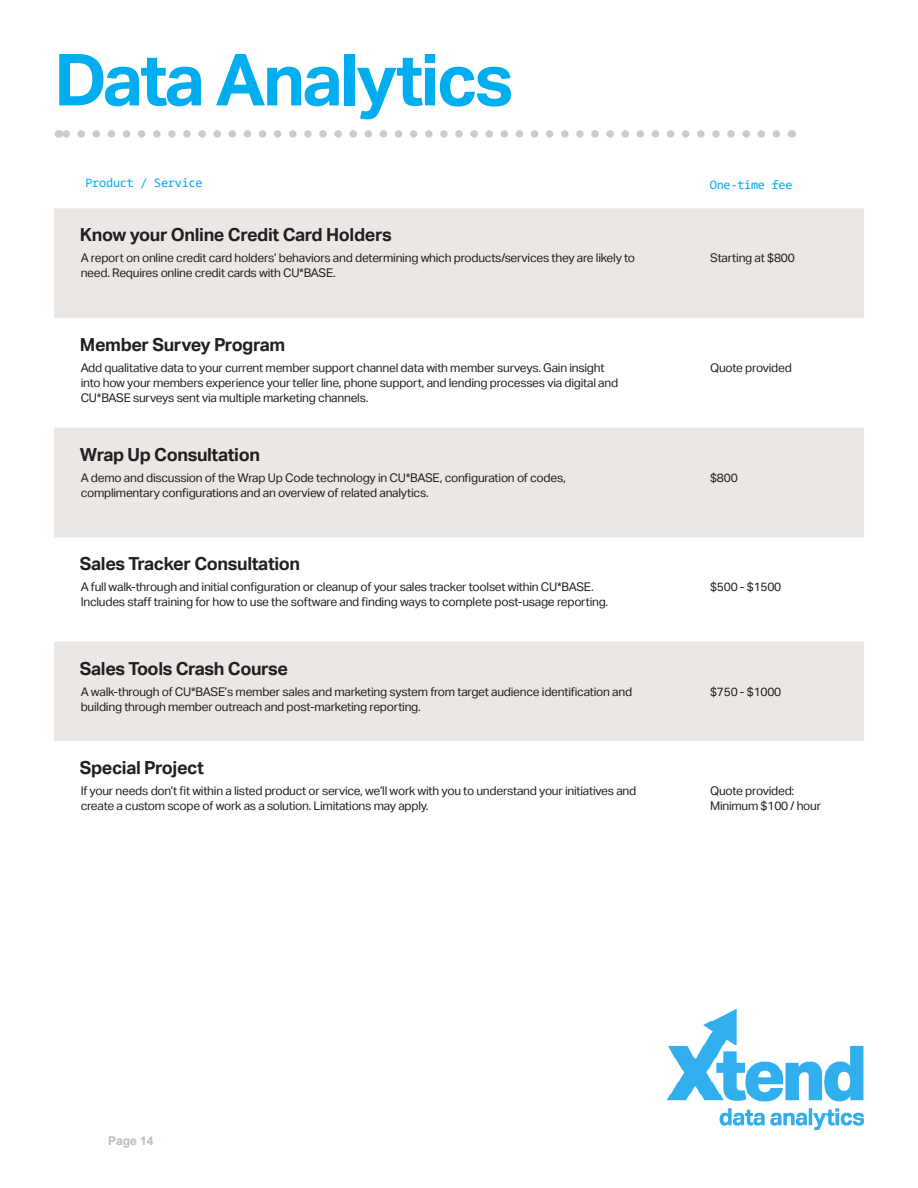
<style>
.page{position:relative;width:918px;height:1188px;background:#fff}
.page>*{position:absolute;margin:0;border:0;box-sizing:border-box;transform-origin:0 0}
.t1{font:700 72px "Aktiv Grotesk";letter-spacing:-.04em;color:#00aeef}
.t2{font:700 18px "Aktiv Grotesk";letter-spacing:-.02em;color:#231f20}
.t3{font:12.9px "Consolas";letter-spacing:-.02em;color:#00adf0}
.t4{font:12.9px "Consolas";letter-spacing:-.02em;color:#00aeef}
.t5{font:12px/15px "Aktiv Grotesk";letter-spacing:-.02em;color:#231f20}
.t6{font:700 12px "Arial";color:#c2bab8}
</style>
<div class="page">
<svg style="left:54px;top:208px;width:810px;height:533px;fill:#eae7e5"></svg>
<img style="left:667px;top:1009px;width:197px;height:121px">
<svg style="left:66px;top:130px;width:710px;height:8px"></svg>
<p class="t1" style="left:54px;top:38px;width:461px">Data Analytics</p>
<p class="t3" style="left:86px;top:174px;width:119px">Product / Service</p>
<p class="t4" style="left:710px;top:176px;width:84px">One-time fee</p>
<p class="t2" style="left:80px;top:224px;width:313px">Know your Online Credit Card Holders</p>
<p class="t5" style="left:81px;top:251px;width:556px">A report on online credit card holders’ behaviors and determining which products/services they are likely to need. Requires online credit cards with CU*BASE.</p>
<p class="t5" style="left:710px;top:251px;width:86px">Starting at $800</p>
<p class="t2" style="left:80px;top:334px;width:207px">Member Survey Program</p>
<p class="t5" style="left:81px;top:360px;width:539px">Add qualitative data to your current member support channel data with member surveys. Gain insight into how your members experience your teller line, phone support, and lending processes via digital and<br>CU*BASE surveys sent via multiple marketing channels.</p>
<p class="t5" style="left:710px;top:360px;width:83px">Quote provided</p>
<p class="t2" style="left:80px;top:445px;width:182px">Wrap Up Consultation</p>
<p class="t5" style="left:81px;top:470px;width:487px">A demo and discussion of the Wrap Up Code technology in CU*BASE, configuration of codes, complimentary configurations and an overview of related analytics.</p>
<p class="t5" style="left:710px;top:470px;width:29px">$800</p>
<p class="t2" style="left:80px;top:553px;width:222px">Sales Tracker Consultation</p>
<p class="t5" style="left:81px;top:580px;width:529px">A full walk-through and initial configuration or cleanup of your sales tracker toolset within CU*BASE.<br>Includes staff training for how to use the software and finding ways to complete post-usage reporting.</p>
<p class="t5" style="left:710px;top:580px;width:73px">$500 - $1500</p>
<p class="t2" style="left:80px;top:658px;width:210px">Sales Tools Crash Course</p>
<p class="t5" style="left:81px;top:684px;width:553px">A walk-through of CU*BASE’s member sales and marketing system from target audience identification and building through member outreach and post-marketing reporting.</p>
<p class="t5" style="left:710px;top:684px;width:73px">$750 - $1000</p>
<p class="t2" style="left:80px;top:758px;width:126px">Special Project</p>
<p class="t5" style="left:81px;top:783px;width:557px">If your needs don’t fit within a listed product or service, we’ll work with you to understand your initiatives and create a custom scope of work as a solution. Limitations may apply.</p>
<p class="t5" style="left:710px;top:783px;width:113px">Quote provided:<br>Minimum $100 / hour</p>
<p class="t6" style="left:108px;top:1132px;width:47px">Page 14</p>
</div>
